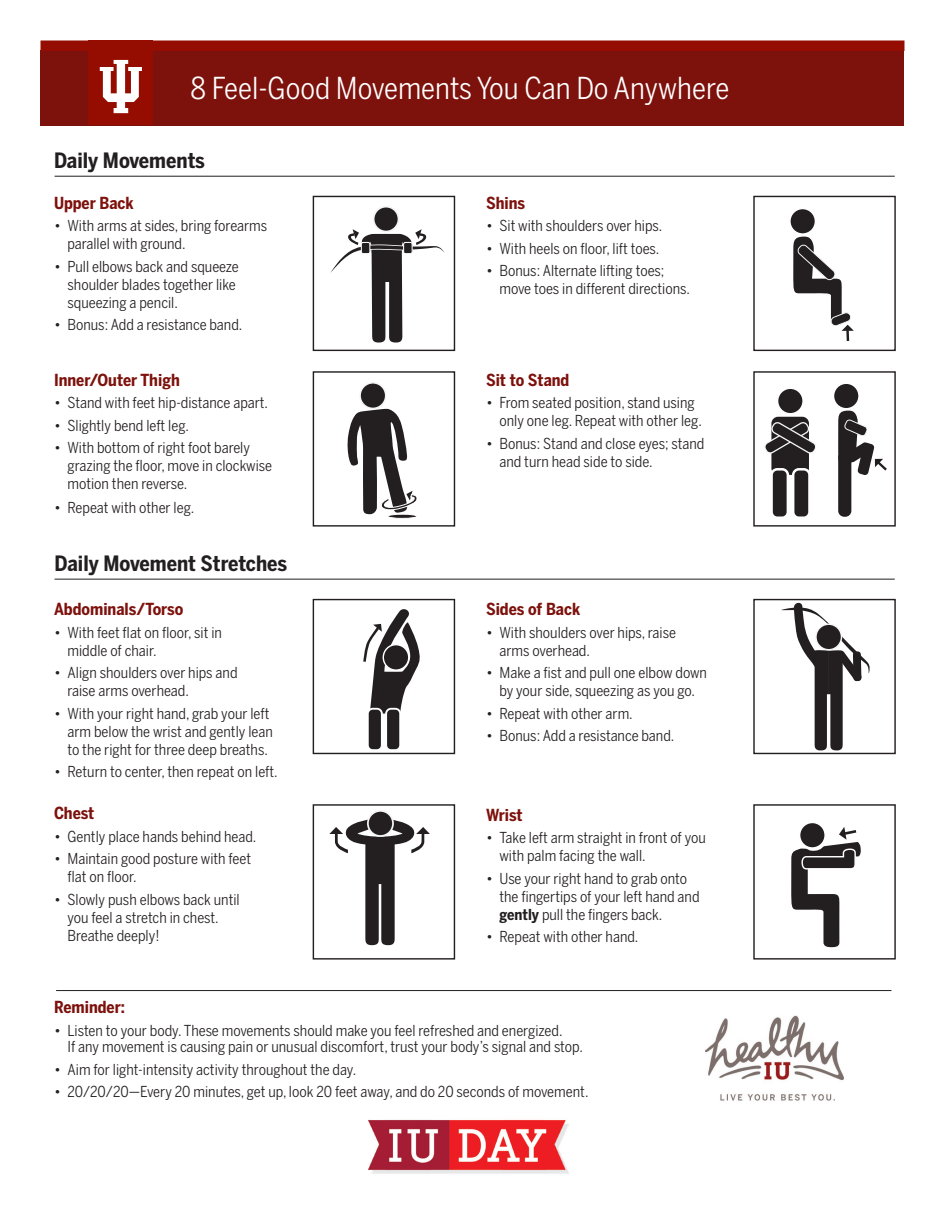
<style>
.page{position:relative;width:945px;height:1215px;background:#fff}
.page>*{position:absolute;margin:0;border:0;box-sizing:border-box;transform-origin:0 0}
.t1{font:30px "Benton Sans Cond";color:#fff}
.t2{font:700 21px "Benton Sans Cond";color:#231f20}
.t3{font:700 16.5px "Benton Sans Cond";color:#7d110c}
.t4{font:15px/18px "Benton Sans Cond";color:#231f20}
.s1{font-weight:700}
</style>
<div class="page">
<img style="left:705px;top:1015px;width:139px;height:86px">
<img style="left:368px;top:1119px;width:200px;height:55px">
<div style="left:40px;top:50px;width:864px;height:76px;background:#7d110c"></div>
<div style="left:40px;top:40px;width:864px;height:11px;background:#950d00"></div>
<div style="left:89px;top:40px;width:64px;height:85px;background:#950d00"></div>
<svg style="left:100px;top:60px;width:42px;height:53px"></svg>
<div style="left:313px;top:804px;width:142px;height:156px;border:1px solid #231f20"></div>
<hr style="left:56px;top:990px;width:835px;height:1px;background:#231f20">
<hr style="left:55px;top:176px;width:840px;height:1px;background:#231f20">
<hr style="left:55px;top:579px;width:840px;height:1px;background:#231f20">
<div style="left:753px;top:196px;width:143px;height:155px;border:1px solid #231f20"></div>
<div style="left:790px;top:209px;width:25px;height:25px;background:#231f20;border-radius:50%"></div>
<div style="left:789px;top:208px;width:27px;height:27px;border:1px solid #fff;border-radius:50%"></div>
<svg style="left:793px;top:236px;width:61px;height:105px"></svg>
<div style="left:753px;top:804px;width:143px;height:156px;border:1px solid #231f20"></div>
<svg style="left:791px;top:827px;width:70px;height:120px"></svg>
<div style="left:800px;top:822px;width:25px;height:26px;background:#231f20;border-radius:50%"></div>
<div style="left:799px;top:822px;width:27px;height:27px;border:1px solid #fff;border-radius:50%"></div>
<div style="left:313px;top:599px;width:142px;height:155px;border:1px solid #231f20"></div>
<svg style="left:363px;top:609px;width:57px;height:105px"></svg>
<div style="left:368px;top:709px;width:14px;height:41px;background:#231f20;border-radius:5px"></div>
<div style="left:367px;top:708px;width:16px;height:43px;border:2px solid #fff;border-radius:5px"></div>
<div style="left:386px;top:709px;width:14px;height:41px;background:#231f20;border-radius:5px"></div>
<div style="left:385px;top:708px;width:16px;height:43px;border:2px solid #fff;border-radius:5px"></div>
<div style="left:313px;top:371px;width:142px;height:156px;border:1px solid #231f20"></div>
<hr style="left:388px;top:514px;width:29px;height:4px;background:#231f20;border-radius:50%">
<div style="left:387px;top:514px;width:30px;height:5px;border:1px solid #fff;border-radius:50%"></div>
<div style="left:360px;top:383px;width:26px;height:25px;background:#231f20;border-radius:50%"></div>
<div style="left:359px;top:382px;width:27px;height:27px;border:1px solid #f5f5f6;border-radius:50%"></div>
<svg style="left:347px;top:409px;width:70px;height:105px"></svg>
<div style="left:753px;top:599px;width:143px;height:155px;border:1px solid #231f20"></div>
<svg style="left:782px;top:602px;width:88px;height:148px"></svg>
<div style="left:753px;top:371px;width:143px;height:156px;border:1px solid #231f20"></div>
<div style="left:771px;top:417px;width:38px;height:58px;background:#231f20;border-radius:7px"></div>
<svg style="left:764px;top:420px;width:52px;height:35px"></svg>
<div style="left:778px;top:388px;width:25px;height:26px;background:#231f20;border-radius:50%"></div>
<div style="left:777px;top:388px;width:27px;height:26px;border:1px solid #fff;border-radius:50%"></div>
<div style="left:772px;top:469px;width:16px;height:49px;background:#231f20;border-radius:6px"></div>
<div style="left:770px;top:468px;width:19px;height:51px;border:2px solid #fff;border-radius:6px"></div>
<div style="left:793px;top:469px;width:16px;height:49px;background:#231f20;border-radius:6px"></div>
<div style="left:792px;top:468px;width:19px;height:51px;border:2px solid #fff;border-radius:6px"></div>
<div style="left:834px;top:383px;width:25px;height:26px;background:#231f20;border-radius:50%"></div>
<div style="left:833px;top:383px;width:27px;height:26px;border:1px solid #fff;border-radius:50%"></div>
<svg style="left:838px;top:410px;width:49px;height:107px"></svg>
<svg style="left:368px;top:811px;width:25px;height:25px"></svg>
<div style="left:367px;top:810px;width:27px;height:27px;border:2px solid #f5f5f6;border-radius:50%"></div>
<svg style="left:329px;top:817px;width:101px;height:128px"></svg>
<div style="left:313px;top:196px;width:142px;height:155px;border:1px solid #231f20"></div>
<div style="left:374px;top:207px;width:25px;height:25px;background:#231f20;border-radius:50%"></div>
<div style="left:373px;top:206px;width:26px;height:26px;border:2px solid #f5f5f6;border-radius:50%"></div>
<svg style="left:330px;top:229px;width:115px;height:114px"></svg>
<div style="left:404px;top:242px;width:8px;height:12px;background:#231f20;border-radius:2px"></div>
<div style="left:403px;top:242px;width:10px;height:12px;border:1px solid #fff;border-radius:2px"></div>
<div style="left:361px;top:242px;width:9px;height:12px;background:#231f20;border-radius:2px"></div>
<div style="left:361px;top:242px;width:9px;height:12px;border:1px solid #fff;border-radius:2px"></div>
<p class="t1" style="left:191px;top:70px;width:540px">8 Feel-Good Movements You Can Do Anywhere</p>
<p class="t2" style="left:54px;top:147px;width:153px">Daily Movements</p>
<p class="t3" style="left:54px;top:192px;width:81px">Upper Back</p>
<p class="t4" style="left:68px;top:217px;width:201px;text-indent:-14px">• With arms at sides, bring forearms parallel with ground.</p>
<p class="t4" style="left:68px;top:257px;width:173px;text-indent:-14px">• Pull elbows back and squeeze shoulder blades together like squeezing a pencil.</p>
<p class="t4" style="left:54px;top:316px;width:190px">• Bonus: Add a resistance band.</p>
<p class="t3" style="left:54px;top:369px;width:127px">Inner/Outer Thigh</p>
<p class="t4" style="left:54px;top:394px;width:216px">• Stand with feet hip-distance apart.</p>
<p class="t4" style="left:54px;top:416px;width:137px">• Slightly bend left leg.</p>
<p class="t4" style="left:68px;top:439px;width:206px;text-indent:-14px">• With bottom of right foot barely grazing the floor, move in clockwise motion then reverse.</p>
<p class="t4" style="left:54px;top:499px;width:142px">• Repeat with other leg.</p>
<p class="t2" style="left:55px;top:550px;width:234px">Daily Movement Stretches</p>
<p class="t3" style="left:54px;top:599px;width:131px">Abdominals/Torso</p>
<p class="t4" style="left:68px;top:623px;width:156px;text-indent:-14px">• With feet flat on floor, sit in middle of chair.</p>
<p class="t4" style="left:68px;top:664px;width:172px;text-indent:-14px">• Align shoulders over hips and raise arms overhead.</p>
<p class="t4" style="left:68px;top:704px;width:207px;text-indent:-14px">• With your right hand, grab your left arm below the wrist and gently lean to the right for three deep breaths.</p>
<p class="t4" style="left:54px;top:763px;width:225px">• Return to center, then repeat on left.</p>
<p class="t3" style="left:54px;top:803px;width:42px">Chest</p>
<p class="t4" style="left:54px;top:827px;width:204px">• Gently place hands behind head.</p>
<p class="t4" style="left:68px;top:850px;width:185px;text-indent:-14px">• Maintain good posture with feet flat on floor.</p>
<p class="t4" style="left:68px;top:890px;width:174px;text-indent:-14px">• Slowly push elbows back until you feel a stretch in chest.<br>Breathe deeply!</p>
<p class="t3" style="left:486px;top:192px;width:41px">Shins</p>
<p class="t4" style="left:486px;top:217px;width:178px">• Sit with shoulders over hips.</p>
<p class="t4" style="left:486px;top:239px;width:175px">• With heels on floor, lift toes.</p>
<p class="t4" style="left:500px;top:262px;width:192px;text-indent:-14px">• Bonus: Alternate lifting toes; move toes in different directions.</p>
<p class="t3" style="left:486px;top:369px;width:85px">Sit to Stand</p>
<p class="t4" style="left:500px;top:394px;width:204px;text-indent:-14px">• From seated position, stand using only one leg. Repeat with other leg.</p>
<p class="t4" style="left:500px;top:434px;width:206px;text-indent:-14px">• Bonus: Stand and close eyes; stand and turn head side to side.</p>
<p class="t3" style="left:486px;top:599px;width:96px">Sides of Back</p>
<p class="t4" style="left:500px;top:623px;width:178px;text-indent:-14px">• With shoulders over hips, raise arms overhead.</p>
<p class="t4" style="left:486px;top:664px;width:223px;text-align:center">• Make a fist and pull one elbow down by your side, squeezing as you go.</p>
<p class="t4" style="left:486px;top:704px;width:148px">• Repeat with other arm.</p>
<p class="t4" style="left:486px;top:727px;width:190px">• Bonus: Add a resistance band.</p>
<p class="t3" style="left:486px;top:804px;width:38px">Wrist</p>
<p class="t4" style="left:500px;top:829px;width:208px;text-indent:-14px">• Take left arm straight in front of you with palm facing the wall.</p>
<p class="t4" style="left:500px;top:869px;width:202px;text-indent:-14px">• Use your right hand to grab onto the fingertips of your left hand and <span class="s1">gently</span> pull the fingers back.</p>
<p class="t4" style="left:486px;top:928px;width:154px">• Repeat with other hand.</p>
<p class="t3" style="left:54px;top:997px;width:73px">Reminder:</p>
<p class="t4" style="left:68px;top:1022px;width:517px;line-height:16.5px;text-indent:-14px">• Listen to your body. These movements should make you feel refreshed and energized.<br>If any movement is causing pain or unusual discomfort, trust your body’s signal and stop.</p>
<p class="t4" style="left:54px;top:1060px;width:304px">• Aim for light-intensity activity throughout the day.</p>
<p class="t4" style="left:54px;top:1082px;width:536px">• 20/20/20—Every 20 minutes, get up, look 20 feet away, and do 20 seconds of movement.</p>
</div>
